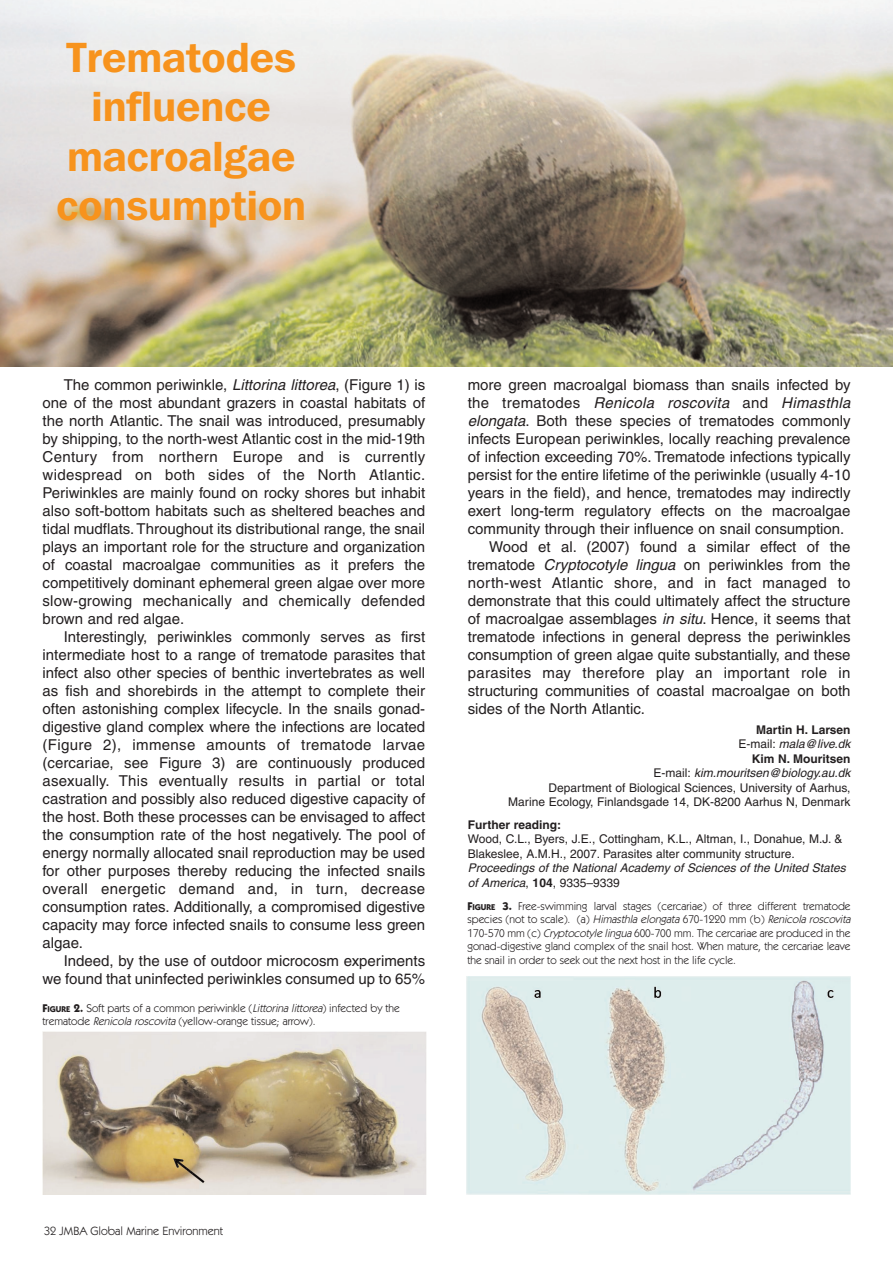
<style>
.page{position:relative;width:893px;height:1263px;background:#fff}
.page>*{position:absolute;margin:0;border:0;box-sizing:border-box;transform-origin:0 0}
.t1{font:600 42px/49.5px "Franklin Gothic IT Cby BT";color:#f7931d;text-align:center}
.t2{font:15px/18px "Helvetica";color:#231f20;text-align:justify}
.t3{font:15px "Helvetica";letter-spacing:.02em;color:#231f20}
.t4{font:italic 15px "Helvetica";color:#231f20}
.t5{font:12px/14.4px "Helvetica";color:#231f20;text-align:right}
.t6{font:italic 12px/14.4px "Helvetica";color:#231f20}
.t7{font:12px "Itc Kabel";color:#231f20}
.t8{font:700 12px "Helvetica";color:#231f20}
.t9{font:11.25px/13.5px "Itc Kabel";color:#231f20}
.s1{font-style:italic}
.s2{font-weight:700}
.s3{font-weight:700;font-size:8.4px}
.s4{font-style:normal}
.s5{font-weight:700;font-style:normal}
</style>
<div class="page">
<img style="left:0;top:0;width:893px;height:367px">
<img style="left:43px;top:1032px;width:383px;height:163px">
<img style="left:467px;top:976px;width:383px;height:219px">
<h1 class="t1" style="left:56px;top:36px;width:251px">Trematodes influence macroalgae consumption</h1>
<p class="t2" style="left:43px;top:377px;width:384px;text-indent:21px">The common periwinkle, <span class="s1">Littorina littorea</span>, (Figure 1) is one of the most abundant grazers in coastal habitats of the north Atlantic. The snail was introduced, presumably by shipping, to the north-west Atlantic cost in the mid-19th Century from northern Europe and is currently widespread on both sides of the North Atlantic.<br>Periwinkles are mainly found on rocky shores but inhabit also soft-bottom habitats such as sheltered beaches and tidal mudflats. Throughout its distributional range, the snail plays an important role for the structure and organization of coastal macroalgae communities as it prefers the competitively dominant ephemeral green algae over more slow-growing mechanically and chemically defended brown and red algae.</p>
<p class="t2" style="left:43px;top:629px;width:384px;text-indent:21px">Interestingly, periwinkles commonly serves as first intermediate host to a range of trematode parasites that infect also other species of benthic invertebrates as well as fish and shorebirds in the attempt to complete their often astonishing complex lifecycle. In the snails gonad&shy;digestive gland complex where the infections are located (Figure 2), immense amounts of trematode larvae (cercariae, see Figure 3) are continuously produced asexually. This eventually results in partial or total castration and possibly also reduced digestive capacity of the host. Both these processes can be envisaged to affect the consumption rate of the host negatively. The pool of energy normally allocated snail reproduction may be used for other purposes thereby reducing the infected snails overall energetic demand and, in turn, decrease consumption rates. Additionally, a compromised digestive capacity may force infected snails to consume less green algae.</p>
<p class="t2" style="left:43px;top:953px;width:384px;text-align:right">Indeed, by the use of outdoor microcosm experiments we found that uninfected periwinkles consumed up to 65%</p>
<p class="t9" style="left:43px;top:1002px;width:359px"><span class="s2">F</span><span class="s3">IGURE</span> <span class="s2">2.</span> Soft parts of a common periwinkle (<span class="s1">Littorina littorea</span>) infected by the trematode <span class="s1">Renicola roscovita</span>(yellow-orange tissue; arrow).</p>
<p class="t2" style="left:468px;top:377px;width:384px">more green macroalgal biomass than snails infected by</p>
<p class="t4" style="left:468px;top:397px;width:387px"><span class="s4">t h e t r e m a t o d e s</span> Renicola roscovita <span class="s4">a n d</span> Himasthla</p>
<p class="t2" style="left:468px;top:413px;width:384px"><span class="s1">elongata</span>. Both these species of trematodes commonly</p>
<p class="t2" style="left:468px;top:431px;width:384px">infects European periwinkles, locally reaching prevalence</p>
<p class="t2" style="left:468px;top:449px;width:384px">of infection exceeding 70%. Trematode infections typically</p>
<p class="t2" style="left:468px;top:467px;width:384px">persist for the entire lifetime of the periwinkle (usually 4-10</p>
<p class="t2" style="left:468px;top:485px;width:384px">years in the field), and hence, trematodes may indirectly</p>
<p class="t2" style="left:468px;top:503px;width:384px">exert long-term regulatory effects on the macroalgae</p>
<p class="t2" style="left:468px;top:521px;width:378px">community through their influence on snail consumption.</p>
<p class="t2" style="left:489px;top:539px;width:363px">Wood et al. (2007) found a similar effect of the</p>
<p class="t2" style="left:468px;top:557px;width:384px">trematode <span class="s1">Cryptocotyle lingua</span> on periwinkles from the</p>
<p class="t3" style="left:468px;top:577px;width:384px">north-west Atlantic shore, and in fact managed to</p>
<p class="t2" style="left:468px;top:593px;width:384px">demonstrate that this could ultimately affect the structure</p>
<p class="t2" style="left:468px;top:611px;width:384px">of macroalgae assemblages <span class="s1">in situ</span>. Hence, it seems that</p>
<p class="t2" style="left:468px;top:629px;width:384px">trematode infections in general depress the periwinkles</p>
<p class="t2" style="left:468px;top:647px;width:384px">consumption of green algae quite substantially, and these</p>
<p class="t3" style="left:468px;top:667px;width:384px">parasites may therefore play an important role in</p>
<p class="t2" style="left:468px;top:683px;width:384px">structuring communities of coastal macroalgae on both</p>
<p class="t2" style="left:468px;top:701px;width:179px">sides of the North Atlantic.</p>
<p class="t5" style="left:508px;top:724px;width:344px"><span class="s2">Martin H. Larsen<br></span>E - m a i l : <span class="s1">mala@live.dk<br></span><span class="s2">Kim N. Mouritsen<br></span>E - m a i l : <span class="s1">kim.mouritsen@biology.au.dk<br></span>Department of Biological Sciences, University of Aarhus,<br>Marine Ecology, Finlandsgade 14, DK-8200 Aarhus N, Denmark</p>
<p class="t8" style="left:468px;top:820px;width:95px">Further reading:</p>
<p class="t5" style="left:468px;top:833px;width:376px;text-align:left">Wood, C.L., Byers, J.E., Cottingham, K.L., Altman, I., Donahue, M.J. &amp;<br>Blakeslee, A.M.H., 2007. Parasites alter community structure.</p>
<p class="t6" style="left:468px;top:862px;width:382px">Proceedings of the National Academy of Sciences of the United States of America<span class="s4">,</span> <span class="s5">104</span><span class="s4">, 9335–9339</span></p>
<p class="t9" style="left:467px;top:900px;width:387px"><span class="s2">F</span><span class="s3">IGURE</span> <span class="s2">3.</span> Free-swimming larval stages (cercariae) of three different trematode species (not to scale). (a) <span class="s1">Himasthla elongata</span>670-1220 mm (b) <span class="s1">Renicola roscovita </span>170-570 mm (c) <span class="s1">Cryptocotyle lingua</span> 600-700 mm. The cercariae are produced in the gonad-digestive gland complex of the snail host. When mature, the cercariae leave the snail in order to seek out the next host in the life cycle.</p>
<p class="t7" style="left:44px;top:1226px;width:181px">32 JMBA Global Marine Environment</p>
</div>
